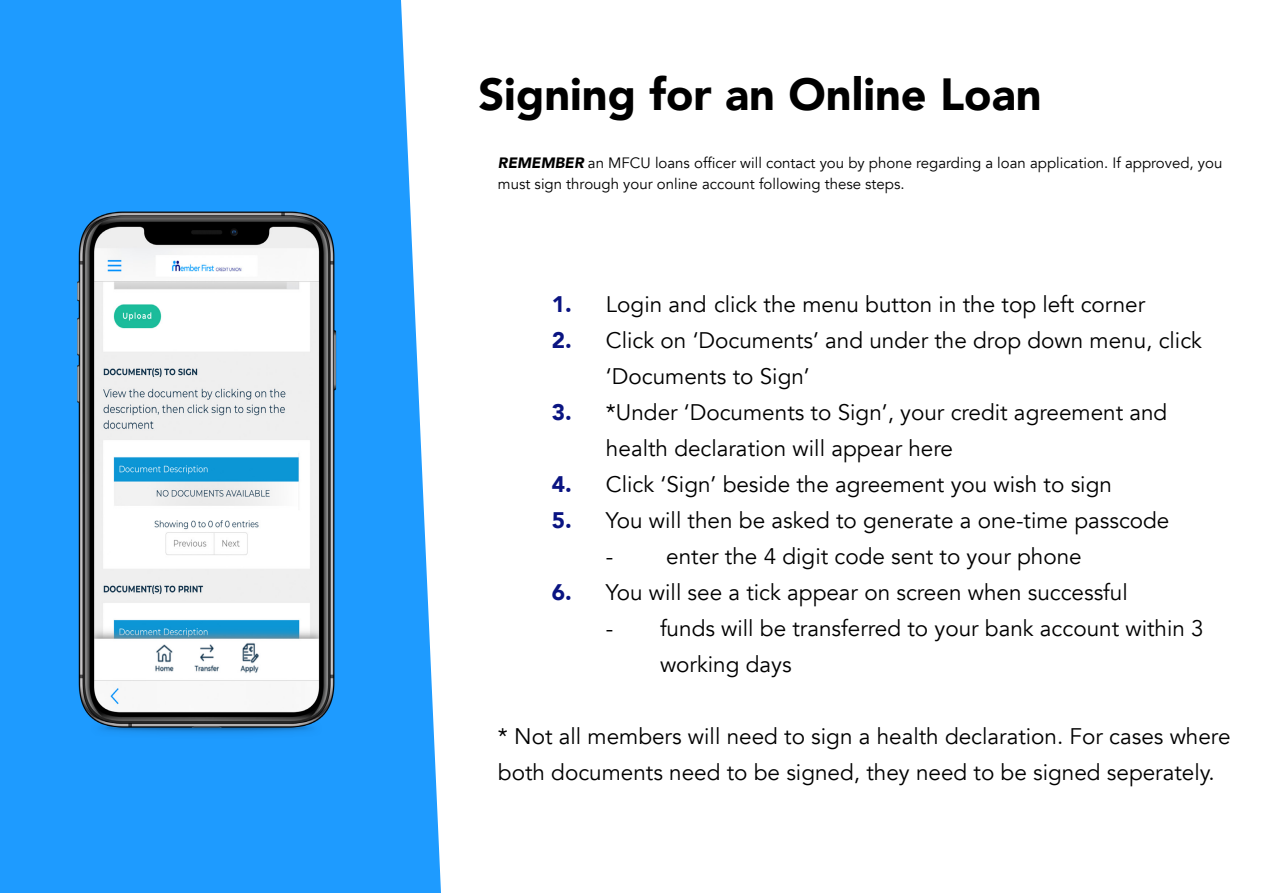
<style>
.page{position:relative;width:1263px;height:893px;background:#fff}
.page>*{position:absolute;margin:0;border:0;box-sizing:border-box;transform-origin:0 0}
.t1{font:900 45px "Avenir";color:#000}
.t2{font:22.5px/36px "Avenir";color:#000}
.t3{font:15px/21px "Avenir";color:#000}
.s1{font-weight:900;font-style:italic}
.s2{font-weight:900;color:#0a1482}
</style>
<div class="page">
<svg style="left:0;top:0;width:441px;height:893px;background:#38a6ff"></svg>
<img style="left:40px;top:94px;width:324px;height:756px">
<p class="t1" style="left:478px;top:56px;width:565px">Signing for an Online Loan</p>
<p class="t3" style="left:498px;top:153px;width:726px"><span class="s1">REMEMBER</span> an MFCU loans officer will contact you by phone regarding a loan application. If approved, you must sign through your online account following these steps.</p>
<p class="t2" style="left:552px;top:286px;width:595px"><span class="s2">1.</span> Login and click the menu button in the top left corner</p>
<p class="t2" style="left:606px;top:322px;width:598px;text-indent:-54px"><span class="s2">2.</span> Click on ‘Documents’ and under the drop down menu, click ‘Documents to Sign’</p>
<p class="t2" style="left:606px;top:394px;width:563px;text-indent:-54px"><span class="s2">3.</span> *Under ‘Documents to Sign’, your credit agreement and health declaration will appear here</p>
<p class="t2" style="left:552px;top:466px;width:561px"><span class="s2">4.</span> Click ‘Sign’ beside the agreement you wish to sign</p>
<p class="t2" style="left:552px;top:502px;width:619px"><span class="s2">5.</span> You will then be asked to generate a one-time passcode</p>
<p class="t2" style="left:606px;top:538px;width:477px">- enter the 4 digit code sent to your phone</p>
<p class="t2" style="left:552px;top:574px;width:577px"><span class="s2">6.</span> You will see a tick appear on screen when successful</p>
<p class="t2" style="left:660px;top:610px;width:545px;text-indent:-54px">- funds will be transferred to your bank account within 3 working days</p>
<p class="t2" style="left:498px;top:718px;width:734px">* Not all members will need to sign a health declaration. For cases where both documents need to be signed, they need to be signed seperately.</p>
</div>
